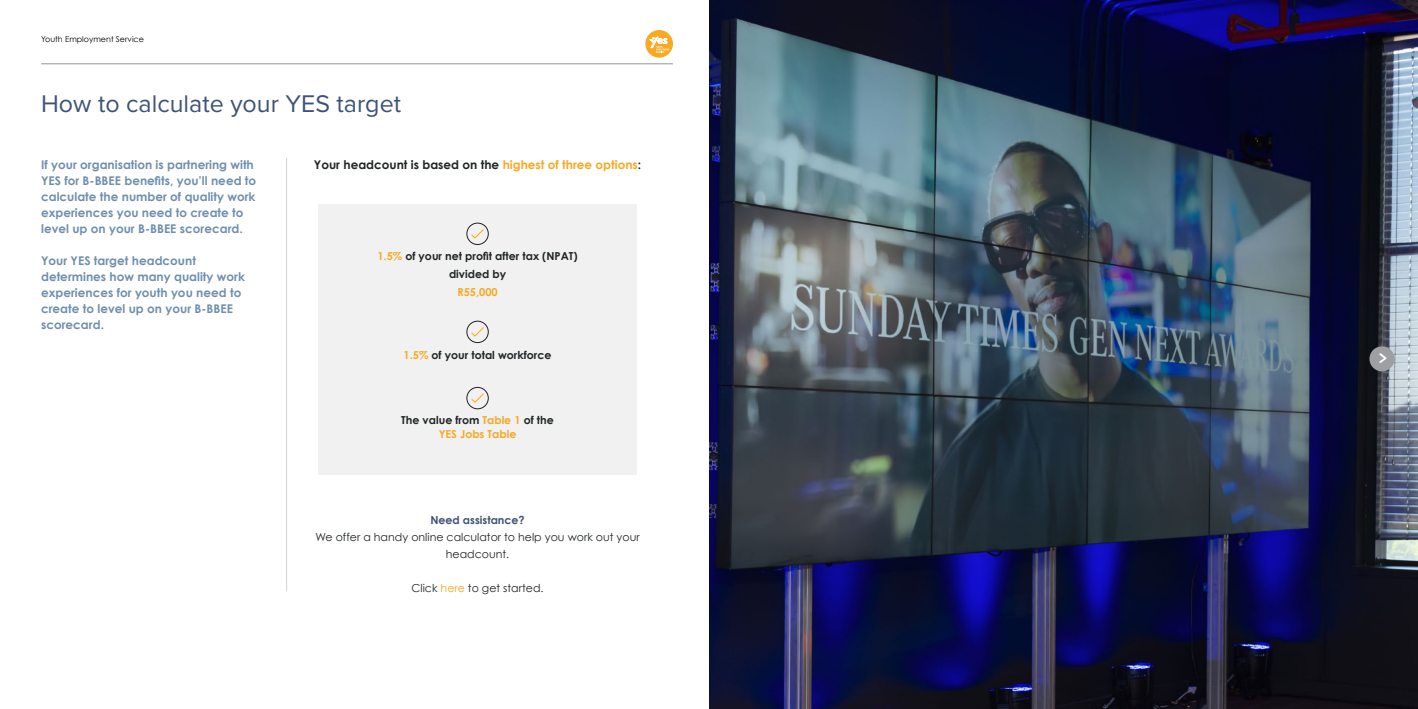
<style>
.page{position:relative;width:1418px;height:709px;background:#fff}
.page>*{position:absolute;margin:0;border:0;box-sizing:border-box;transform-origin:0 0}
.t1{font:25px "Proxima Nova";color:#3e5476}
.t2{font:20px "Chalkboard";color:#fff}
.t3{font:700 12px/16px "Century Gothic";color:#708fb0}
.t4{font:700 12px "Century Gothic";color:#212526}
.t5{font:11px/17px "Century Gothic";color:#212526;text-align:center}
.t6{font:700 11px/18px "Century Gothic";color:#212526;text-align:center}
.t7{font:700 11px/14px "Century Gothic";color:#f7a922;text-align:center}
.t8{font:700 11px "Century Gothic";color:#3e5476}
.t9{font:8px "Century Gothic";color:#000}
.s1{color:#f7a922}
.s2{color:#212526}
</style>
<div class="page">
<div style="left:318px;top:204px;width:319px;height:271px;background:#f1f1f2"></div>
<hr style="left:41px;top:64px;width:632px;height:1px;background:#939598">
<img style="left:709px;top:0;width:708px;height:709px">
<div style="left:645px;top:30px;width:28px;height:28px;background:#f7a922;border-radius:50%"></div>
<svg style="left:649px;top:36px;width:20px;height:17px"></svg>
<div style="left:1369px;top:346px;width:25px;height:25px;background:#9d9fa2;border-radius:50%"></div>
<svg style="left:471px;top:229px;width:13px;height:10px"></svg>
<div style="left:466px;top:223px;width:22px;height:22px;border:1px solid #241f20;border-radius:50%"></div>
<svg style="left:471px;top:327px;width:13px;height:10px"></svg>
<div style="left:466px;top:321px;width:22px;height:22px;border:1px solid #241f20;border-radius:50%"></div>
<svg style="left:471px;top:393px;width:13px;height:10px"></svg>
<div style="left:466px;top:387px;width:22px;height:22px;border:1px solid #241f20;border-radius:50%"></div>
<hr style="left:286px;top:158px;width:1px;height:433px;background:#d1d3d4">
<p class="t9" style="left:41px;top:34px;width:104px">Youth Employment Service</p>
<h1 class="t1" style="left:41px;top:92px;width:361px">How to calculate your YES target</h1>
<p class="t3" style="left:41px;top:156px;width:217px">If your organisation is partnering with YES for B-BBEE benefits, you’ll need to calculate the number of quality work experiences you need to create to level up on your B-BBEE scorecard.</p>
<p class="t3" style="left:41px;top:252px;width:205px">Your YES target headcount determines how many quality work experiences for youth you need to create to level up on your B-BBEE scorecard.</p>
<p class="t4" style="left:314px;top:155px;width:329px">Your headcount is based on the <span class="s1">highest of three options</span>:</p>
<p class="t6" style="left:377px;top:246px;width:202px"><span class="s1">1.5%</span> of your net profit after tax (NPAT) divided by</p>
<p class="t7" style="left:457px;top:284px;width:42px">R55,000</p>
<p class="t6" style="left:403px;top:345px;width:149px"><span class="s1">1.5%</span> of your total workforce</p>
<p class="t7" style="left:401px;top:413px;width:154px"><span class="s2">The value from</span> Table 1 <span class="s2">of the<br></span>YES Jobs Table</p>
<p class="t8" style="left:430px;top:511px;width:96px">Need assistance?</p>
<p class="t5" style="left:315px;top:528px;width:326px">We offer a handy online calculator to help you work out your headcount.</p>
<p class="t5" style="left:411px;top:579px;width:133px">Click <span class="s1">here</span> to get started.</p>
<h2 class="t2" style="left:1378px;top:344px;width:10px">&gt;</h2>
</div>
